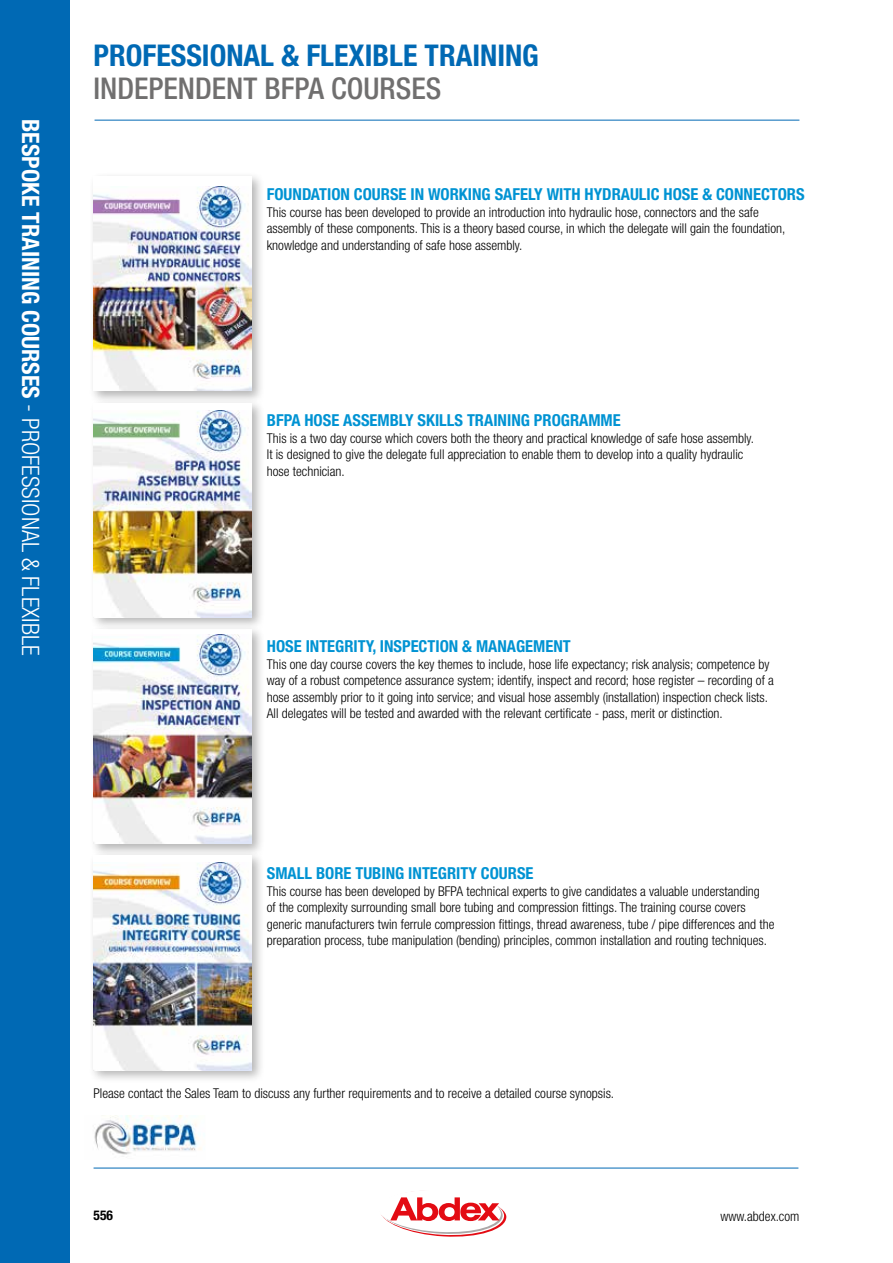
<style>
.page{position:relative;width:893px;height:1263px;background:#fff}
.page>*{position:absolute;margin:0;border:0;box-sizing:border-box;transform-origin:0 0}
.t1{font:700 condensed 30px "Helvetica Neue";color:#0069b4}
.t2{font:500 condensed 30px "Helvetica Neue";color:#706f6f}
.t3{font:700 condensed 24px "Helvetica Neue";color:#fff}
.t4{font:700 condensed 16.5px "Helvetica Neue";color:#0093d3}
.t5{font:300 condensed 13.5px/16.5px "Helvetica Neue";color:#000}
.t6{font:700 condensed 13.5px "Helvetica Neue";color:#000}
.s1{font-weight:300}
</style>
<div class="page">
<div style="left:0;top:0;width:70px;height:1263px;background:#0069b4"></div>
<hr style="left:95px;top:120px;width:704px;height:1px;background:#0069b4">
<hr style="left:94px;top:1168px;width:704px;height:1px;background:#0069b4">
<svg style="left:381px;top:1191px;width:125px;height:46px"></svg>
<div style="left:89px;top:172px;width:176px;height:233px;background:#000;opacity:.3"></div>
<div style="left:94px;top:176px;width:158px;height:215px;background:#fff"></div>
<img style="left:94px;top:186px;width:158px;height:205px">
<div style="left:89px;top:625px;width:176px;height:232px;background:#000;opacity:.3"></div>
<img style="left:94px;top:634px;width:158px;height:210px">
<div style="left:89px;top:851px;width:176px;height:233px;background:#000;opacity:.3"></div>
<div style="left:93px;top:855px;width:158px;height:215px;background:#fff"></div>
<img style="left:93px;top:862px;width:158px;height:208px">
<div style="left:89px;top:398px;width:176px;height:233px;background:#000;opacity:.3"></div>
<div style="left:94px;top:403px;width:158px;height:214px;background:#fff"></div>
<img style="left:94px;top:410px;width:158px;height:207px">
<img style="left:94px;top:1116px;width:107px;height:39px">
<h2 class="t3" style="left:45px;top:119px;width:538px;rotate:90deg">BESPOKE TRAINING COURSES <span class="s1">- Professional &amp; Flexible</span></h2>
<h1 class="t1" style="left:94px;top:37px;width:447px">PROFESSIONAL &amp; FLEXIBLE TRAINING</h1>
<h1 class="t2" style="left:94px;top:70px;width:349px">INDEPENDENT BFPA COURSES</h1>
<p class="t4" style="left:267px;top:184px;width:10px">FOUNDATION</p>
<p class="t4" style="left:354px;top:184px;width:10px">COURSE</p>
<p class="t4" style="left:410px;top:184px;width:40px">IN WORKING</p>
<p class="t4" style="left:495px;top:184px;width:10px">SAFEL</p>
<p class="t4" style="left:534px;top:184px;width:78px">Y WITH HYDRAULIC</p>
<p class="t4" style="left:664px;top:184px;width:10px">HOSE</p>
<p class="t4" style="left:702px;top:184px;width:24px">&amp; CONNECTORS</p>
<p class="t5" style="left:267px;top:204px;width:520px">This course has been developed to provide an introduction into hydraulic hose, connectors and the safe assembly of these components. This is a theory based course, in which the delegate will gain the foundation, knowledge and understanding of safe hose assembly.</p>
<p class="t4" style="left:267px;top:410px;width:10px">BFPA</p>
<p class="t4" style="left:304px;top:410px;width:10px">HOSE</p>
<p class="t4" style="left:343px;top:410px;width:10px">ASSE</p>
<p class="t4" style="left:378px;top:410px;width:49px">MBLY SKILLS</p>
<p class="t4" style="left:467px;top:410px;width:9px">TRAINING</p>
<p class="t4" style="left:534px;top:410px;width:10px">PROGRA</p>
<p class="t4" style="left:588px;top:410px;width:33px">MME</p>
<p class="t5" style="left:267px;top:429px;width:489px">This is a two day course which covers both the theory and practical knowledge of safe hose assembly.<br>It is designed to give the delegate full appreciation to enable them to develop into a quality hydraulic hose technician.</p>
<p class="t4" style="left:267px;top:636px;width:10px">HOSE</p>
<p class="t4" style="left:306px;top:636px;width:9px">INTEGRIT</p>
<p class="t4" style="left:366px;top:636px;width:23px">Y, INSPECTION</p>
<p class="t4" style="left:462px;top:636px;width:36px">&amp; MANAGE</p>
<p class="t4" style="left:533px;top:636px;width:22px">MENT</p>
<p class="t5" style="left:267px;top:656px;width:509px">This one day course covers the key themes to include, hose life expectancy; risk analysis; competence by way of a robust competence assurance system; identify, inspect and record; hose register – recording of a hose assembly prior to it going into service; and visual hose assembly (installation) inspection check lists.<br>All delegates will be tested and awarded with the relevant certificate - pass, merit or distinction.</p>
<p class="t4" style="left:267px;top:863px;width:59px">SMALL BORE</p>
<p class="t4" style="left:355px;top:863px;width:9px">TUBING</p>
<p class="t4" style="left:408px;top:863px;width:9px">INTEGRIT</p>
<p class="t4" style="left:468px;top:863px;width:23px">Y COURSE</p>
<p class="t5" style="left:267px;top:882px;width:509px">This course has been developed by BFPA technical experts to give candidates a valuable understanding<br>of the complexity surrounding small bore tubing and compression fittings. The training course covers generic manufacturers twin ferrule compression fittings, thread awareness, tube / pipe differences and the preparation process, tube manipulation (bending) principles, common installation and routing techniques.</p>
<p class="t5" style="left:93px;top:1085px;width:522px">Please contact the Sales Team to discuss any further requirements and to receive a detailed course synopsis.</p>
<p class="t6" style="left:94px;top:1207px;width:21px">556</p>
<p class="t5" style="left:720px;top:1207px;width:81px">www.abdex.com</p>
</div>
